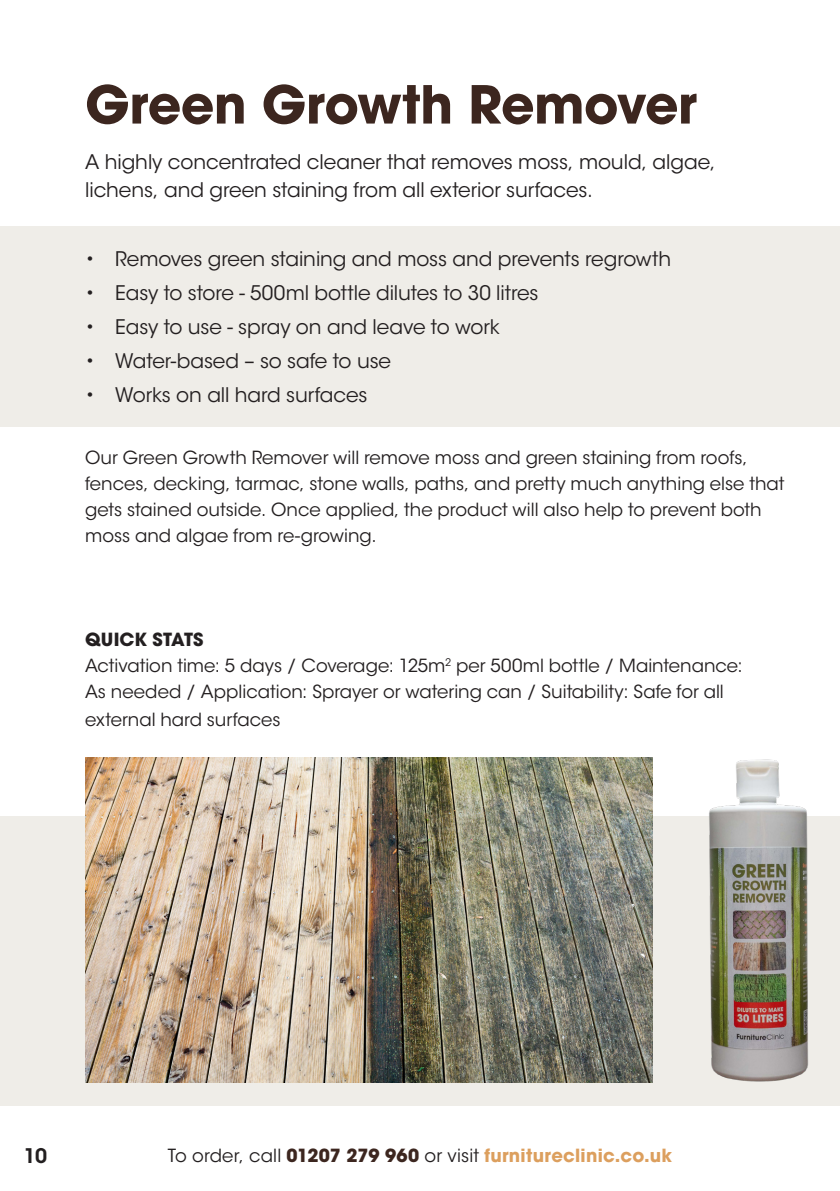
<style>
.page{position:relative;width:840px;height:1191px;background:#fff}
.page>*{position:absolute;margin:0;border:0;box-sizing:border-box;transform-origin:0 0}
.t1{font:700 52px "ITC Avant Garde Pro";letter-spacing:-.01em;color:#3c261f}
.t2{font:20px/28px "ITC Avant Garde Std";letter-spacing:-.005em;color:#231f20}
.t3{font:600 20px "ITC Avant Garde Std";color:#231f20}
.t4{font:18px/26px "ITC Avant Garde Std";color:#231f20}
.t5{font:700 18px "ITC Avant Garde Pro";letter-spacing:.015em;color:#dc9f5e}
.s1{font-family:"ITC Avant Garde Pro";font-weight:700}
.s2{font-family:"ITC Avant Garde Std";font-weight:400;color:#231f20}
.s3{color:#3c261f}
</style>
<div class="page">
<div style="left:0;top:816px;width:839px;height:290px;background:#efede8"></div>
<div style="left:0;top:227px;width:839px;height:200px;background:#efede8"></div>
<img style="left:85px;top:758px;width:444px;height:324px">
<img style="left:529px;top:757px;width:280px;height:326px">
<p class="t1" style="left:85px;top:70px;width:613px">Green Growth Remover</p>
<p class="t2" style="left:85px;top:148px;width:631px">A highly concentrated cleaner that removes moss, mould, algae, lichens, and green staining from all exterior surfaces.</p>
<p class="t2" style="left:85px;top:245px;width:587px">• Removes green staining and moss and prevents regrowth</p>
<p class="t2" style="left:85px;top:279px;width:454px">• Easy to store - 500ml bottle dilutes to 30 litres</p>
<p class="t2" style="left:85px;top:313px;width:416px">• Easy to use - spray on and leave to work</p>
<p class="t2" style="left:85px;top:347px;width:307px">• Water-based – so safe to use</p>
<p class="t2" style="left:85px;top:381px;width:284px">• Works on all hard surfaces</p>
<p class="t4" style="left:85px;top:445px;width:700px">Our Green Growth Remover will remove moss and green staining from roofs, fences, decking, tarmac, stone walls, paths, and pretty much anything else that gets stained outside. Once applied, the product will also help to prevent both moss and algae from re-growing.</p>
<p class="t4" style="left:85px;top:626px;width:658px"><span class="s1">QUICK STATS<br></span>Activation time: 5 days / Coverage: 125m<sup>2</sup> per 500ml bottle / Maintenance:<br>As needed / Application: Sprayer or watering can / Suitability: Safe for all</p>
<p class="t4" style="left:85px;top:706px;width:197px">external hard surfaces</p>
<p class="t3" style="left:24px;top:1143px;width:25px">10</p>
<p class="t5" style="left:168px;top:1142px;width:506px"><span class="s2">To order, call</span> <span class="s3">01207 279 960</span> <span class="s2">or visit</span> furnitureclinic.co.uk</p>
</div>
